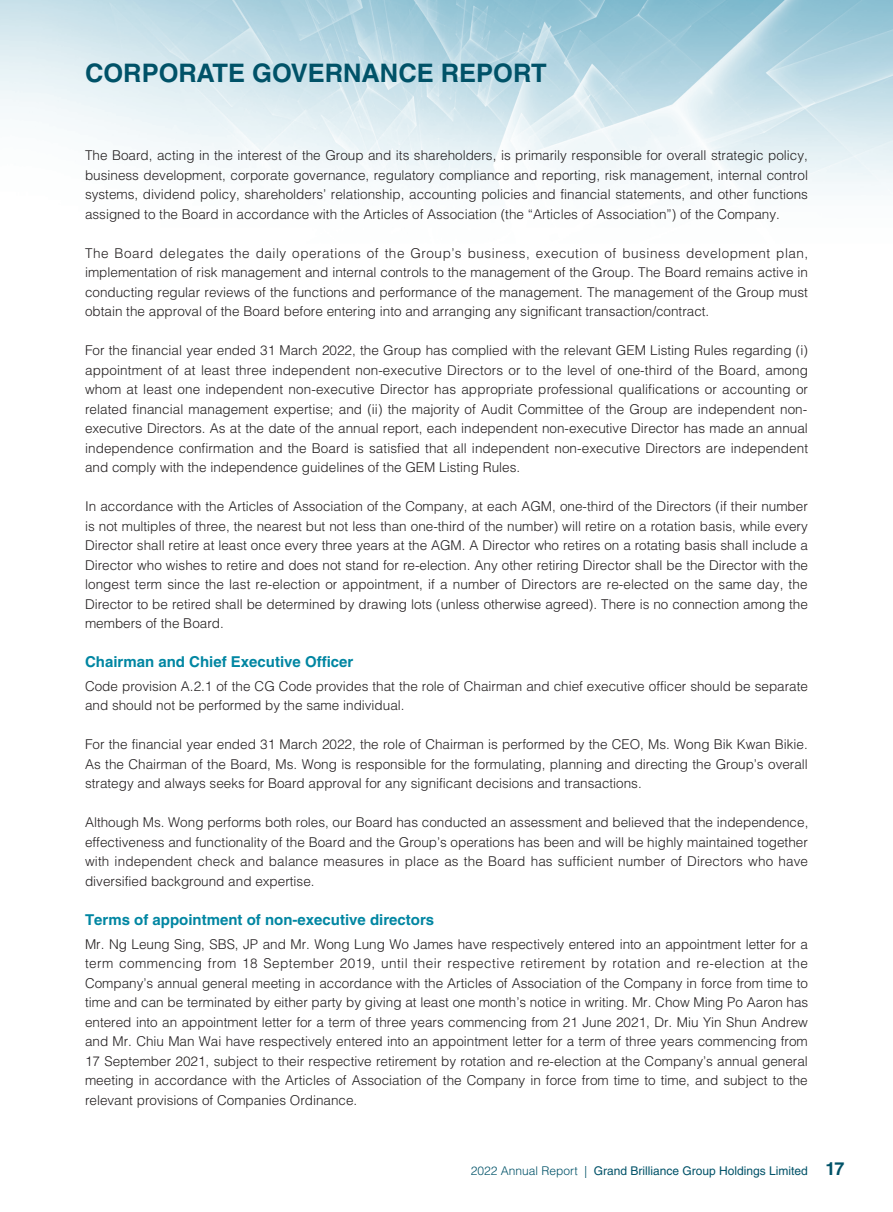
<style>
.page{position:relative;width:893px;height:1212px;background:#fff}
.page>*{position:absolute;margin:0;border:0;box-sizing:border-box;transform-origin:0 0}
.t1{font:700 25.5px "Helvetica LT Std";color:#005268}
.t2{font:700 18px "Helvetica LT Std";color:#005268}
._02_H2{font:700 15px "Helvetica LT Std";color:#0086a2}
._00_txt{font:300 13.5px/19.5px "Helvetica LT Std";color:#231f20;text-align:justify}
.t3{font:12px "Helvetica LT Std";color:#005268}
.s1{font-weight:300}
</style>
<div class="page">
<img style="left:0;top:0;width:893px;height:193px">
<h1 class="t1" style="left:85px;top:58px;width:463px">CORPORATE GOVERNANCE REPORT</h1>
<p class="_00_txt" style="left:85px;top:145px;width:724px">The Board, acting in the interest of the Group and its shareholders, is primarily responsible for overall strategic policy, business development, corporate governance, regulatory compliance and reporting, risk management, internal control systems, dividend policy, shareholders’ relationship, accounting policies and financial statements, and other functions assigned to the Board in accordance with the Articles of Association (the “Articles of Association”) of the Company.</p>
<p class="_00_txt" style="left:85px;top:243px;width:725px">The Board delegates the daily operations of the Group’s business, execution of business development plan, implementation of risk management and internal controls to the management of the Group. The Board remains active in conducting regular reviews of the functions and performance of the management. The management of the Group must obtain the approval of the Board before entering into and arranging any significant transaction/contract.</p>
<p class="_00_txt" style="left:85px;top:340px;width:725px">For the financial year ended 31 March 2022, the Group has complied with the relevant GEM Listing Rules regarding (i) appointment of at least three independent non-executive Directors or to the level of one-third of the Board, among whom at least one independent non-executive Director has appropriate professional qualifications or accounting or related financial management expertise; and (ii) the majority of Audit Committee of the Group are independent non&shy;executive Directors. As at the date of the annual report, each independent non-executive Director has made an annual independence confirmation and the Board is satisfied that all independent non-executive Directors are independent and comply with the independence guidelines of the GEM Listing Rules.</p>
<p class="_00_txt" style="left:85px;top:496px;width:724px">In accordance with the Articles of Association of the Company, at each AGM, one-third of the Directors (if their number is not multiples of three, the nearest but not less than one-third of the number) will retire on a rotation basis, while every Director shall retire at least once every three years at the AGM. A Director who retires on a rotating basis shall include a Director who wishes to retire and does not stand for re-election. Any other retiring Director shall be the Director with the longest term since the last re-election or appointment, if a number of Directors are re-elected on the same day, the Director to be retired shall be determined by drawing lots (unless otherwise agreed). There is no connection among the members of the Board.</p>
<p class="_02_H2" style="left:85px;top:653px;width:270px">Chairman and Chief Executive Officer</p>
<p class="_00_txt" style="left:85px;top:676px;width:724px">Code provision A.2.1 of the CG Code provides that the role of Chairman and chief executive officer should be separate and should not be performed by the same individual.</p>
<p class="_00_txt" style="left:85px;top:735px;width:724px">For the financial year ended 31 March 2022, the role of Chairman is performed by the CEO, Ms. Wong Bik Kwan Bikie.<br>As the Chairman of the Board, Ms. Wong is responsible for the formulating, planning and directing the Group’s overall strategy and always seeks for Board approval for any significant decisions and transactions.</p>
<p class="_00_txt" style="left:85px;top:813px;width:725px">Although Ms. Wong performs both roles, our Board has conducted an assessment and believed that the independence, effectiveness and functionality of the Board and the Group’s operations has been and will be highly maintained together with independent check and balance measures in place as the Board has sufficient number of Directors who have diversified background and expertise.</p>
<p class="_02_H2" style="left:85px;top:910px;width:351px">Terms of appointment of non-executive directors</p>
<p class="_00_txt" style="left:85px;top:934px;width:725px">Mr. Ng Leung Sing, SBS, JP and Mr. Wong Lung Wo James have respectively entered into an appointment letter for a term commencing from 18 September 2019, until their respective retirement by rotation and re-election at the Company’s annual general meeting in accordance with the Articles of Association of the Company in force from time to time and can be terminated by either party by giving at least one month’s notice in writing. Mr. Chow Ming Po Aaron has entered into an appointment letter for a term of three years commencing from 21 June 2021, Dr. Miu Yin Shun Andrew and Mr. Chiu Man Wai have respectively entered into an appointment letter for a term of three years commencing from 17 September 2021, subject to their respective retirement by rotation and re-election at the Company’s annual general meeting in accordance with the Articles of Association of the Company in force from time to time, and subject to the relevant provisions of Companies Ordinance.</p>
<p class="t3" style="left:471px;top:1163px;width:339px"><span class="s1">2022 Annual Report |</span> Grand Brilliance Group Holdings Limited</p>
<h2 class="t2" style="left:825px;top:1158px;width:20px">17</h2>
</div>
